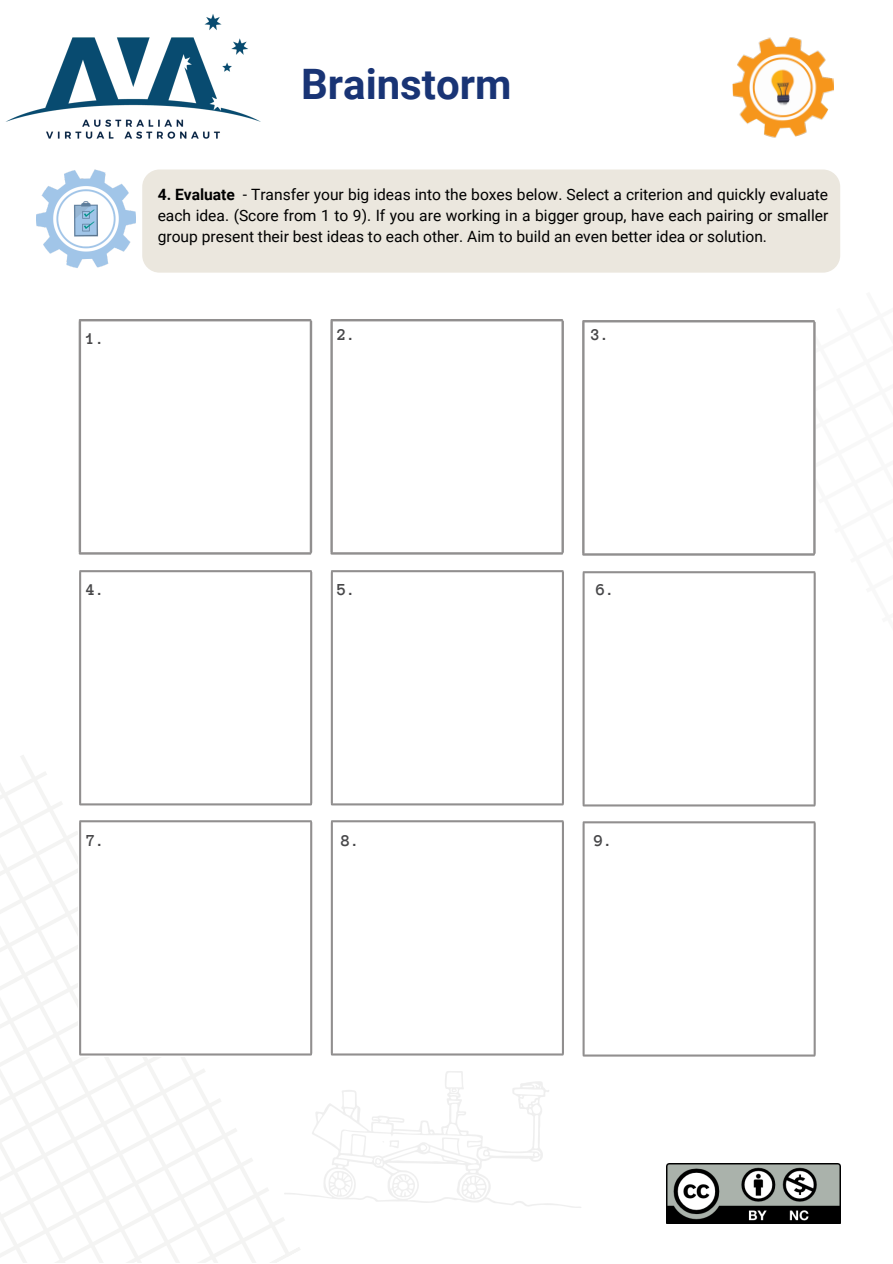
<style>
.page{position:relative;width:893px;height:1264px;background:#fff}
.page>*{position:absolute;margin:0;border:0;box-sizing:border-box;transform-origin:0 0}
.t1{font:700 42px "Roboto";color:#193475}
.t2{font:700 17.1px "Anonymous Pro";color:#474749}
.t3{font:700 16.8px "Anonymous Pro";color:#474749}
.t4{font:15.6px/21.3px "Roboto";color:#000;text-align:justify}
.s1{font-weight:700}
</style>
<div class="page">
<svg style="left:0;top:1249px;width:300px;height:13px"></svg>
<svg style="left:0;top:1219px;width:300px;height:30px"></svg>
<svg style="left:0;top:1190px;width:284px;height:29px"></svg>
<svg style="left:0;top:1160px;width:268px;height:30px"></svg>
<svg style="left:0;top:1130px;width:252px;height:30px"></svg>
<svg style="left:0;top:1101px;width:236px;height:29px"></svg>
<svg style="left:0;top:755px;width:301px;height:346px"></svg>
<div style="left:79px;top:570px;width:235px;height:235px;background:#fff"></div>
<div style="left:79px;top:821px;width:235px;height:235px;background:#fff"></div>
<hr style="left:80px;top:570px;width:231px;height:2px;background:#918f8f">
<hr style="left:80px;top:803px;width:231px;height:2px;background:#918f8f">
<hr style="left:79px;top:572px;width:2px;height:231px;background:#918f8f">
<hr style="left:310px;top:572px;width:2px;height:231px;background:#918f8f">
<hr style="left:332px;top:570px;width:230px;height:2px;background:#918f8f">
<hr style="left:332px;top:803px;width:230px;height:2px;background:#918f8f">
<hr style="left:331px;top:572px;width:2px;height:231px;background:#918f8f">
<hr style="left:562px;top:572px;width:2px;height:231px;background:#918f8f">
<hr style="left:583px;top:571px;width:231px;height:2px;background:#918f8f">
<hr style="left:583px;top:804px;width:231px;height:2px;background:#918f8f">
<hr style="left:582px;top:573px;width:2px;height:231px;background:#918f8f">
<hr style="left:813px;top:573px;width:2px;height:231px;background:#918f8f">
<hr style="left:80px;top:820px;width:231px;height:2px;background:#918f8f">
<hr style="left:80px;top:1053px;width:231px;height:2px;background:#918f8f">
<hr style="left:79px;top:822px;width:2px;height:231px;background:#918f8f">
<hr style="left:310px;top:822px;width:2px;height:231px;background:#918f8f">
<hr style="left:332px;top:820px;width:230px;height:2px;background:#918f8f">
<hr style="left:332px;top:1053px;width:230px;height:2px;background:#918f8f">
<hr style="left:331px;top:822px;width:2px;height:231px;background:#918f8f">
<hr style="left:562px;top:822px;width:2px;height:231px;background:#918f8f">
<hr style="left:583px;top:821px;width:231px;height:2px;background:#918f8f">
<hr style="left:583px;top:1054px;width:231px;height:2px;background:#918f8f">
<hr style="left:582px;top:823px;width:2px;height:231px;background:#918f8f">
<hr style="left:813px;top:823px;width:2px;height:231px;background:#918f8f">
<svg style="left:284px;top:1065px;width:297px;height:143px"></svg>
<hr style="left:80px;top:319px;width:230px;height:2px;background:#918f8f">
<hr style="left:80px;top:552px;width:230px;height:2px;background:#918f8f">
<hr style="left:79px;top:321px;width:2px;height:231px;background:#918f8f">
<hr style="left:310px;top:321px;width:2px;height:231px;background:#918f8f">
<hr style="left:331px;top:319px;width:231px;height:2px;background:#918f8f">
<hr style="left:331px;top:552px;width:231px;height:2px;background:#918f8f">
<hr style="left:330px;top:321px;width:3px;height:231px;background:#918f8f">
<hr style="left:561px;top:321px;width:3px;height:231px;background:#918f8f">
<hr style="left:583px;top:320px;width:230px;height:2px;background:#918f8f">
<hr style="left:583px;top:553px;width:230px;height:2px;background:#918f8f">
<hr style="left:582px;top:322px;width:2px;height:231px;background:#918f8f">
<hr style="left:813px;top:322px;width:2px;height:231px;background:#918f8f">
<img style="left:43px;top:237px;width:88px;height:31px">
<div style="left:142px;top:169px;width:698px;height:104px;background:#ebe7de;border-radius:17px"></div>
<img style="left:6px;top:14px;width:288px;height:223px">
<img style="left:666px;top:1163px;width:174px;height:60px">
<img style="left:732px;top:37px;width:102px;height:101px">
<h1 class="t1" style="left:301px;top:60px;width:212px">Brainstorm</h1>
<p class="t3" style="left:86px;top:330px;width:20px">1.</p>
<p class="t4" style="left:158px;top:184px;width:672px"><span class="s1">4. Evaluate</span> - Transfer your big ideas into the boxes below. Select a criterion and quickly evaluate each idea. (Score from 1 to 9). If you are working in a bigger group, have each pairing or smaller group present their best ideas to each other. Aim to build an even better idea or solution.</p>
<p class="t2" style="left:337px;top:326px;width:20px">2.</p>
<p class="t2" style="left:590px;top:326px;width:20px">3.</p>
<p class="t3" style="left:86px;top:581px;width:20px">4.</p>
<p class="t2" style="left:337px;top:581px;width:20px">5.</p>
<p class="t2" style="left:596px;top:581px;width:20px">6.</p>
<p class="t2" style="left:86px;top:832px;width:20px">7.</p>
<p class="t2" style="left:341px;top:832px;width:20px">8.</p>
<p class="t2" style="left:594px;top:832px;width:20px">9.</p>
</div>
